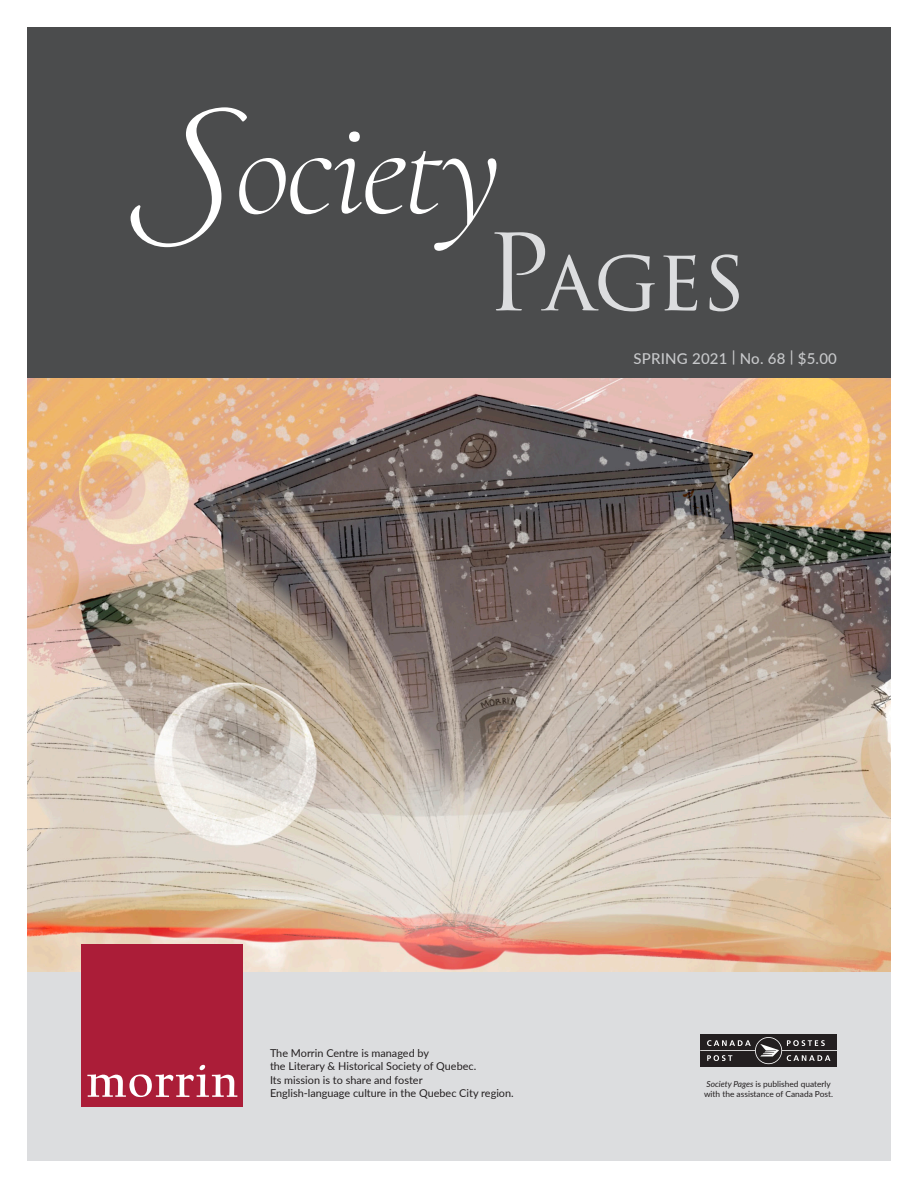
<style>
.page{position:relative;width:918px;height:1188px;background:#fff}
.page>*{position:absolute;margin:0;border:0;box-sizing:border-box;transform-origin:0 0}
.Text_Paragraph{font:italic 300 136.5px "Cormorant Garamond";letter-spacing:-.025em;color:#fff}
.Text_Paragraph-2{font:85.5px "Trajan Pro 3";color:#dcdddf}
.t1{font:500 15px "Lato";letter-spacing:.015em;color:#c7c8ca}
.t2{font:10.8px/13.5px "Lato";color:#231f20}
.t3{font:8.4px "Lato";color:#231f20}
.s1{font-family:"Winsome";font-weight:400;font-style:normal;font-size:133.5px}
.s2{font-size:103.5px}
.s3{font-style:italic}
</style>
<div class="page">
<div style="left:27px;top:972px;width:864px;height:189px;background:#dcdddf"></div>
<div style="left:27px;top:27px;width:864px;height:352px;background:#4b4c4d"></div>
<div style="left:700px;top:1035px;width:137px;height:32px;background:#231f20"></div>
<svg style="left:700px;top:1037px;width:137px;height:27px"></svg>
<img style="left:27px;top:379px;width:864px;height:593px">
<div style="left:81px;top:945px;width:162px;height:162px;background:#ab1d38"></div>
<svg style="left:87px;top:1065px;width:150px;height:32px"></svg>
<p class="Text_Paragraph" style="left:159px;top:89px;width:344px"><span class="s1">S</span>ociety</p>
<p class="Text_Paragraph-2" style="left:485px;top:221px;width:262px"><span class="s2">P</span>ages</p>
<p class="t1" style="left:633px;top:347px;width:205px">SPRING 2021 | No. 68 | $5.00</p>
<p class="t2" style="left:270px;top:1046px;width:245px">The Morrin Centre is managed by<br>the Literary &amp; Historical Society of Quebec.<br>Its mission is to share and foster<br>English-language culture in the Quebec City region.</p>
<p class="t3" style="left:706px;top:1078px;width:126px"><span class="s3">Society Pages</span> is published quaterly</p>
<p class="t3" style="left:704px;top:1088px;width:131px">with the assistance of Canada Post.</p>
</div>
